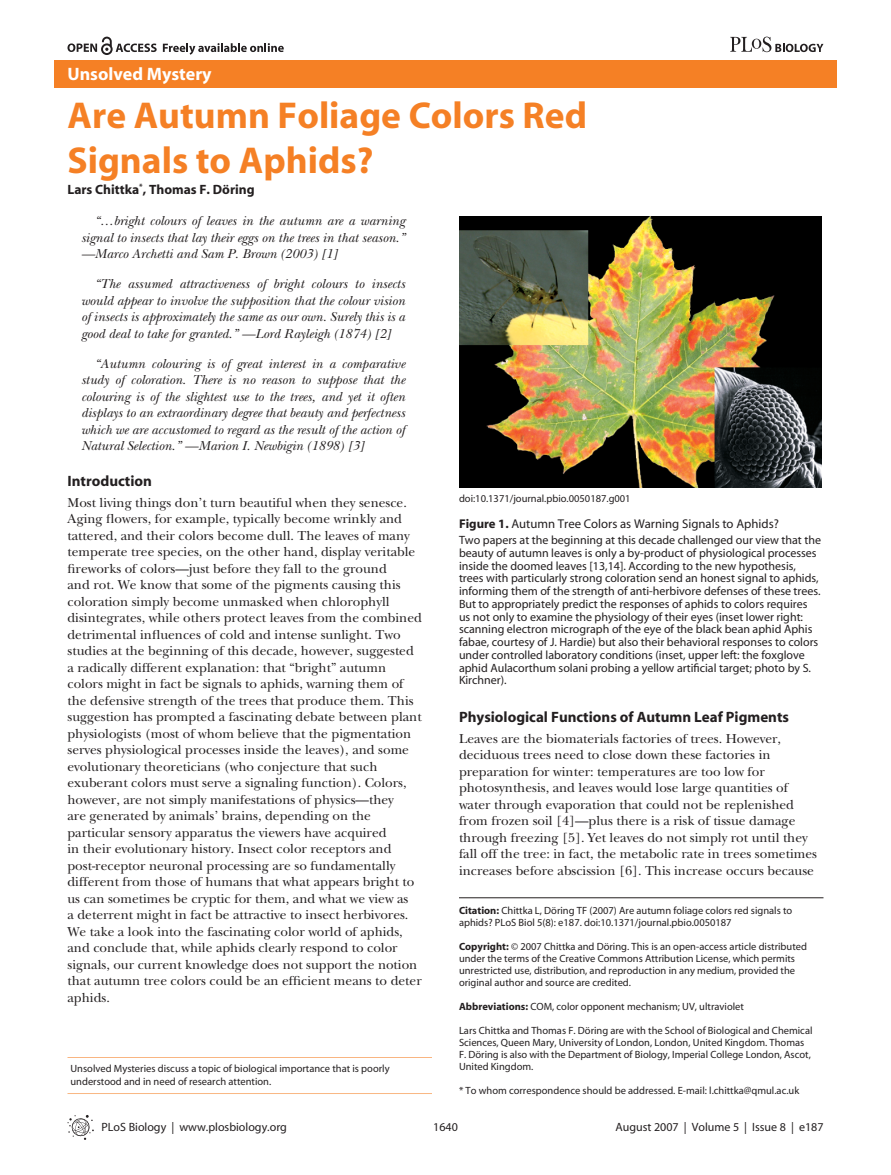
<style>
.page{position:relative;width:891px;height:1175px;background:#fff}
.page>*{position:absolute;margin:0;border:0;box-sizing:border-box;transform-origin:0 0}
.t1{font:700 37.5px/45px "P Lo S Sans";color:#f58025}
.t2{font:700 18px "P Lo S Sans";color:#fff}
.t3{font:700 15px "P Lo S Sans";color:#231f20}
.t4{font:500 13.5px/16.5px "PLB Iserif";color:#231f20}
.t5{font:italic 500 13.5px/16.5px "PLB Iserif";color:#231f20;text-align:justify}
.t6{font:700 13.5px "P Lo S Sans";color:#231f20}
.t7{font:12.75px "P Lo S Sans";color:#231f20}
.t8{font:12px/12.8px "P Lo S Sans";color:#231f20}
.t9{font:10.5px/12px "P Lo S Sans";color:#231f20}
.s1{font-weight:700}
</style>
<div class="page">
<svg style="left:68px;top:1115px;width:26px;height:24px"></svg>
<div style="left:54px;top:61px;width:783px;height:27px;background:#f58025"></div>
<svg style="left:730px;top:37px;width:94px;height:15px"></svg>
<svg style="left:163px;top:43px;width:121px;height:12px"></svg>
<svg style="left:68px;top:37px;width:89px;height:18px"></svg>
<hr style="left:459px;top:897px;width:365px;height:1px;background:#231f20">
<hr style="left:68px;top:1057px;width:364px;height:1px;background:#f58025">
<hr style="left:68px;top:1093px;width:364px;height:1px;background:#f58025">
<img style="left:459px;top:216px;width:362px;height:272px">
<h2 class="t2" style="left:68px;top:67px;width:146px">Unsolved Mystery</h2>
<h1 class="t1" style="left:68px;top:96px;width:521px">Are Autumn Foliage Colors Red<br>Signals to Aphids?</h1>
<p class="t6" style="left:68px;top:184px;width:189px">Lars Chittka<sup>*</sup>, Thomas F. Döring</p>
<p class="t5" style="left:81px;top:214px;width:326px;text-indent:14px">“…bright colours of leaves in the autumn are a warning signal to insects that lay their eggs on the trees in that season.” —Marco Archetti and Sam P. Brown (2003) [1]</p>
<p class="t5" style="left:81px;top:277px;width:326px;text-indent:14px">“The assumed attractiveness of bright colours to insects would appear to involve the supposition that the colour vision of insects is approximately the same as our own. Surely this is a good deal to take for granted.” —Lord Rayleigh (1874) [2]</p>
<p class="t5" style="left:81px;top:357px;width:326px;text-indent:14px">“Autumn colouring is of great interest in a comparative study of coloration. There is no reason to suppose that the colouring is of the slightest use to the trees, and yet it often displays to an extraordinary degree that beauty and perfectness which we are accustomed to regard as the result of the action of Natural Selection.” —Marion I. Newbigin (1898) [3]</p>
<p class="t3" style="left:68px;top:475px;width:86px">Introduction</p>
<p class="t4" style="left:68px;top:495px;width:356px">Most living things don’t turn beautiful when they senesce.<br>Aging flowers, for example, typically become wrinkly and tattered, and their colors become dull. The leaves of many temperate tree species, on the other hand, display veritable fireworks of colors—just before they fall to the ground<br>and rot. We know that some of the pigments causing this coloration simply become unmasked when chlorophyll disintegrates, while others protect leaves from the combined detrimental influences of cold and intense sunlight. Two studies at the beginning of this decade, however, suggested a radically different explanation: that “bright” autumn colors might in fact be signals to aphids, warning them of the defensive strength of the trees that produce them. This suggestion has prompted a fascinating debate between plant physiologists (most of whom believe that the pigmentation serves physiological processes inside the leaves), and some evolutionary theoreticians (who conjecture that such exuberant colors must serve a signaling function). Colors, however, are not simply manifestations of physics—they<br>are generated by animals’ brains, depending on the particular sensory apparatus the viewers have acquired<br>in their evolutionary history. Insect color receptors and post-receptor neuronal processing are so fundamentally different from those of humans that what appears bright to us can sometimes be cryptic for them, and what we view as<br>a deterrent might in fact be attractive to insect herbivores.<br>We take a look into the fascinating color world of aphids, and conclude that, while aphids clearly respond to color signals, our current knowledge does not support the notion that autumn tree colors could be an efficient means to deter aphids.</p>
<p class="t9" style="left:70px;top:1062px;width:321px;line-height:13.5px">Unsolved Mysteries discuss a topic of biological importance that is poorly understood and in need of research attention.</p>
<p class="t9" style="left:459px;top:493px;width:173px">doi:10.1371/journal.pbio.0050187.g001</p>
<p class="t7" style="left:459px;top:519px;width:321px"><span class="s1">Figure 1.</span> Autumn Tree Colors as Warning Signals to Aphids?</p>
<p class="t8" style="left:459px;top:535px;width:364px">Two papers at the beginning at this decade challenged our view that the beauty of autumn leaves is only a by-product of physiological processes inside the doomed leaves [13,14]. According to the new hypothesis, trees with particularly strong coloration send an honest signal to aphids, informing them of the strength of anti-herbivore defenses of these trees.<br>But to appropriately predict the responses of aphids to colors requires us not only to examine the physiology of their eyes (inset lower right: scanning electron micrograph of the eye of the black bean aphid Aphis fabae, courtesy of J. Hardie) but also their behavioral responses to colors under controlled laboratory conditions (inset, upper left: the foxglove aphid Aulacorthum solani probing a yellow artificial target; photo by S.<br>Kirchner).</p>
<p class="t3" style="left:459px;top:711px;width:332px">Physiological Functions of Autumn Leaf Pigments</p>
<p class="t4" style="left:459px;top:731px;width:360px">Leaves are the biomaterials factories of trees. However, deciduous trees need to close down these factories in preparation for winter: temperatures are too low for photosynthesis, and leaves would lose large quantities of water through evaporation that could not be replenished from frozen soil [4]—plus there is a risk of tissue damage through freezing [5]. Yet leaves do not simply rot until they fall off the tree: in fact, the metabolic rate in trees sometimes increases before abscission [6]. This increase occurs because</p>
<p class="t9" style="left:459px;top:905px;width:335px"><span class="s1">Citation:</span> Chittka L, Döring TF (2007) Are autumn foliage colors red signals to aphids? PLoS Biol 5(8): e187. doi:10.1371/journal.pbio.0050187</p>
<p class="t9" style="left:459px;top:941px;width:350px"><span class="s1">Copyright:</span> © 2007 Chittka and Döring. This is an open-access article distributed under the terms of the Creative Commons Attribution License, which permits unrestricted use, distribution, and reproduction in any medium, provided the original author and source are credited.</p>
<p class="t9" style="left:459px;top:1001px;width:286px"><span class="s1">Abbreviations:</span> COM, color opponent mechanism; UV, ultraviolet</p>
<p class="t9" style="left:459px;top:1025px;width:355px">Lars Chittka and Thomas F. Döring are with the School of Biological and Chemical Sciences, Queen Mary, University of London, London, United Kingdom. Thomas F. Döring is also with the Department of Biology, Imperial College London, Ascot, United Kingdom.</p>
<p class="t9" style="left:459px;top:1085px;width:342px">* To whom correspondence should be addressed. E-mail: l.chittka@qmul.ac.uk</p>
<p class="t8" style="left:102px;top:1121px;width:187px">PLoS Biology | www.plosbiology.org</p>
<p class="t8" style="left:433px;top:1121px;width:26px">1640</p>
<p class="t8" style="left:616px;top:1121px;width:209px">August 2007 | Volume 5 | Issue 8 | e187</p>
</div>
